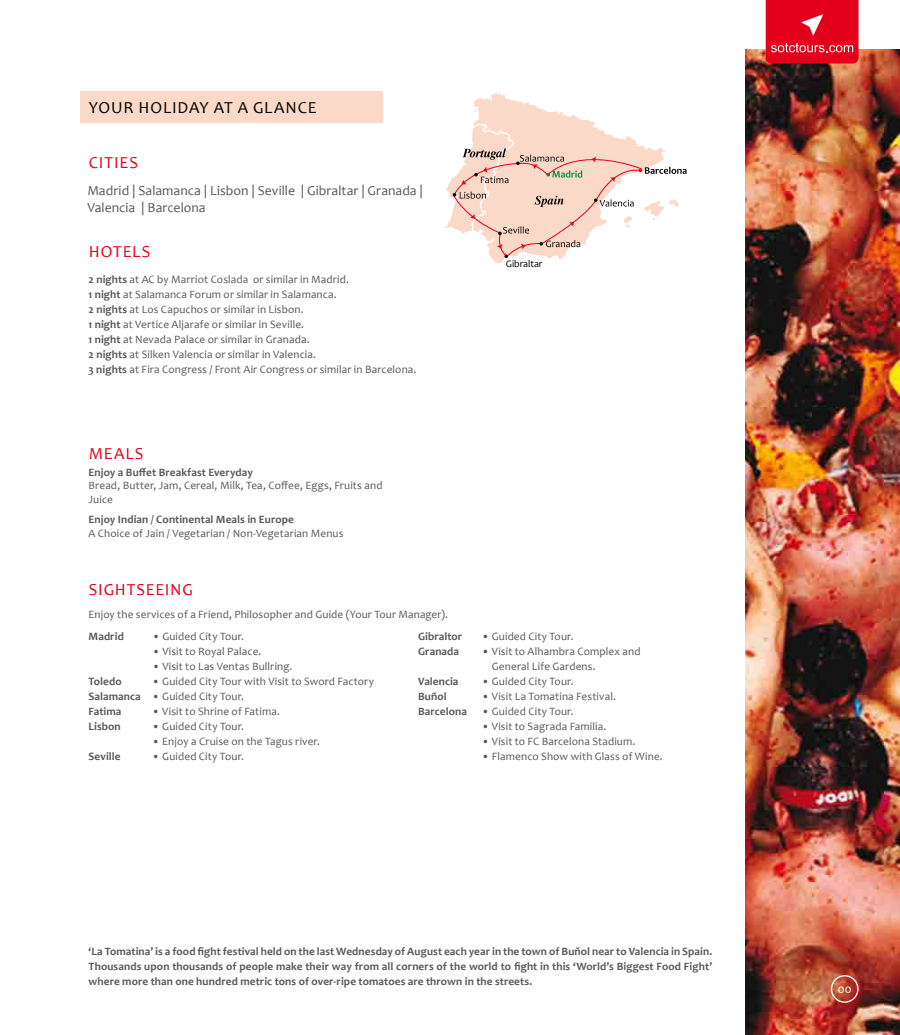
<style>
.page{position:relative;width:900px;height:1035px;background:#fff}
.page>*{position:absolute;margin:0;border:0;box-sizing:border-box;transform-origin:0 0}
.t1{font:16.88px "Candara";letter-spacing:.05em;color:#e2001a}
.t2{font:16.88px "Candara";letter-spacing:.045em;color:#000}
.t3{font:13.75px/16.2px "Candara";letter-spacing:.005em;color:#58585a}
.t4{font:12.5px "Candara";color:#fff}
.t5{font:11.25px/15px "Candara";letter-spacing:.01em;color:#58585a}
.t6{font:700 11.25px/15px "Candara";letter-spacing:.01em;color:#58585a;text-align:justify}
.t7{font:10px "Candara";color:#000}
.s1{font-weight:700}
</style>
<div class="page">
<img style="left:745px;top:50px;width:155px;height:985px">
<div style="left:831px;top:975px;width:28px;height:28px;border:1px solid #fff;border-radius:50%"></div>
<div style="left:80px;top:91px;width:302px;height:32px;background:#fbd9c9"></div>
<svg style="left:445px;top:93px;width:242px;height:170px"></svg>
<svg style="left:766px;top:0;width:93px;height:64px;background:#e3132a"></svg>
<h1 class="t2" style="left:89px;top:97px;width:229px">YOUR HOLIDAY AT A GLANCE</h1>
<h1 class="t1" style="left:89px;top:152px;width:51px">CITIES</h1>
<p class="t3" style="left:87px;top:183px;width:337px">Madrid | Salamanca | Lisbon | Seville | Gibraltar | Granada |<br>Valencia | Barcelona</p>
<h1 class="t1" style="left:89px;top:241px;width:63px">HOTELS</h1>
<p class="t5" style="left:89px;top:271px;width:329px"><span class="s1">2 nights</span> at AC by Marriot Coslada or similar in Madrid.<br><span class="s1">1 night</span> at Salamanca Forum or similar in Salamanca.<br><span class="s1">2 nights</span> at Los Capuchos or similar in Lisbon.<br><span class="s1">1 night</span> at Vertice Aljarafe or similar in Seville.<br><span class="s1">1 night</span> at Nevada Palace or similar in Granada.<br><span class="s1">2 nights</span> at Silken Valencia or similar in Valencia.<br><span class="s1">3 nights</span> at Fira Congress / Front Air Congress or similar in Barcelona.</p>
<h1 class="t1" style="left:89px;top:443px;width:56px">MEALS</h1>
<p class="t6" style="left:89px;top:465px;width:166px">Enjoy a Buffet Breakfast Everyday</p>
<p class="t5" style="left:89px;top:478px;width:296px;line-height:13.8px">Bread, Butter, Jam, Cereal, Milk, Tea, Coffee, Eggs, Fruits and<br>Juice</p>
<p class="t6" style="left:89px;top:512px;width:207px">Enjoy Indian / Continental Meals in Europe</p>
<p class="t5" style="left:89px;top:526px;width:256px">A Choice of Jain / Vegetarian / Non-Vegetarian Menus</p>
<h1 class="t1" style="left:89px;top:579px;width:106px">SIGHTSEEING</h1>
<p class="t7" style="left:506px;top:257px;width:38px">Gibraltar</p>
<p class="t5" style="left:89px;top:606px;width:361px">Enjoy the services of a Friend, Philosopher and Guide (Your Tour Manager).</p>
<p class="t6" style="left:89px;top:629px;width:37px">Madrid</p>
<p class="t5" style="left:152px;top:629px;width:93px">• Guided City Tour.</p>
<p class="t5" style="left:152px;top:644px;width:111px">• Visit to Royal Palace.</p>
<p class="t5" style="left:152px;top:659px;width:142px">• Visit to Las Ventas Bullring.</p>
<p class="t6" style="left:89px;top:674px;width:35px">Toledo</p>
<p class="t6" style="left:418px;top:629px;width:46px">Gibraltor</p>
<p class="t5" style="left:482px;top:629px;width:93px">• Guided City Tour.</p>
<p class="t6" style="left:418px;top:644px;width:42px">Granada</p>
<p class="t5" style="left:492px;top:644px;width:150px;text-indent:-10px">• Visit to Alhambra Complex and<br>General Life Gardens.</p>
<p class="t6" style="left:418px;top:674px;width:42px">Valencia</p>
<p class="t5" style="left:482px;top:674px;width:93px">• Guided City Tour.</p>
<p class="t6" style="left:418px;top:689px;width:30px">Buñol</p>
<p class="t5" style="left:482px;top:689px;width:136px">• Visit La Tomatina Festival.</p>
<p class="t6" style="left:418px;top:704px;width:50px">Barcelona</p>
<p class="t5" style="left:482px;top:704px;width:93px">• Guided City Tour.</p>
<p class="t5" style="left:482px;top:719px;width:126px">• Visit to Sagrada Familia.</p>
<p class="t5" style="left:482px;top:734px;width:155px">• Visit to FC Barcelona Stadium.</p>
<p class="t5" style="left:482px;top:749px;width:182px">• Flamenco Show with Glass of Wine.</p>
<p class="t5" style="left:89px;top:674px;width:287px;text-indent:64px">• Guided City Tour with Visit to Sword Factory<br><span class="s1">Salamanca</span> • Guided City Tour.<br><span class="s1">Fatima</span></p>
<p class="t5" style="left:152px;top:704px;width:129px">• Visit to Shrine of Fatima.</p>
<p class="t6" style="left:89px;top:719px;width:34px">Lisbon</p>
<p class="t5" style="left:152px;top:719px;width:93px">• Guided City Tour.</p>
<p class="t5" style="left:152px;top:734px;width:169px">• Enjoy a Cruise on the Tagus river.</p>
<p class="t6" style="left:89px;top:749px;width:33px">Seville</p>
<p class="t5" style="left:152px;top:749px;width:93px">• Guided City Tour.</p>
<p class="t6" style="left:89px;top:944px;width:625px">‘La Tomatina’ is a food fight festival held on the last Wednesday of August each year in the town of Buňol near to Valencia in Spain.<br>Thousands upon thousands of people make their way from all corners of the world to fight in this ‘World’s Biggest Food Fight’ where more than one hundred metric tons of over-ripe tomatoes are thrown in the streets.</p>
<p class="t4" style="left:838px;top:982px;width:15px">00</p>
</div>
